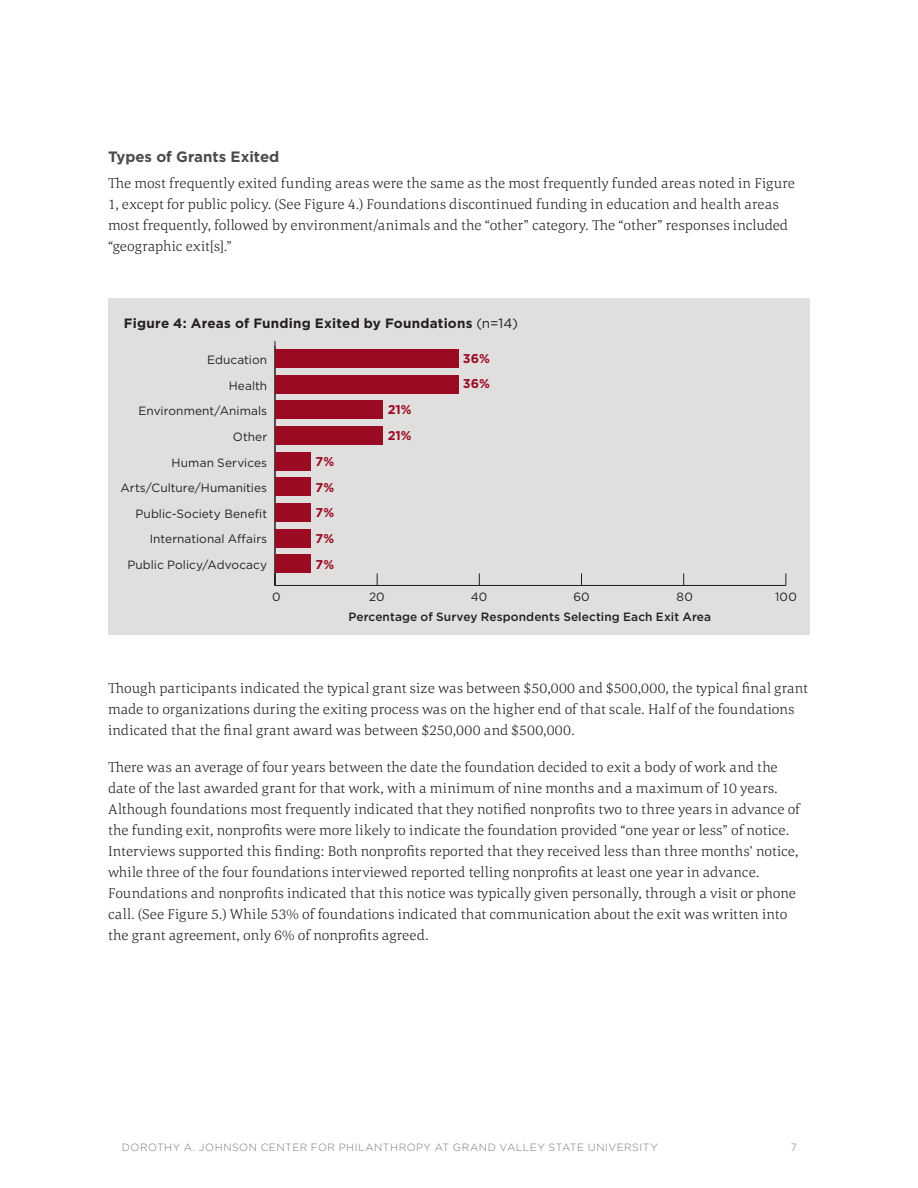
<style>
.page{position:relative;width:918px;height:1188px;background:#fff}
.page>*{position:absolute;margin:0;border:0;box-sizing:border-box;transform-origin:0 0}
.t1{font:700 15px "Gotham";color:#4b4c4d}
.t2{font:300 14.7px/21px "Corda";letter-spacing:.01em;color:#231f20}
.t3{font:700 13.5px "Gotham";letter-spacing:.015em;color:#231f20}
.t4{font:700 12.75px/25.8px "Gotham";letter-spacing:.005em;color:#9a0b23}
.t5{font:12px/25.7px "Gotham";letter-spacing:.005em;color:#231f20;text-align:right}
.t6{font:500 12px "Gotham";letter-spacing:.01em;color:#231f20}
.t7{font:300 10.5px "Gotham";letter-spacing:.045em;color:#797876}
.s1{font-weight:400}
</style>
<div class="page">
<div style="left:108px;top:298px;width:702px;height:337px;background:#e0dfdd"></div>
<hr style="left:275px;top:585px;width:511px;height:1px;background:#231f20">
<svg style="left:377px;top:573px;width:1px;height:12px"></svg>
<svg style="left:479px;top:573px;width:1px;height:12px"></svg>
<svg style="left:581px;top:573px;width:1px;height:12px"></svg>
<svg style="left:683px;top:573px;width:1px;height:12px"></svg>
<svg style="left:785px;top:573px;width:1px;height:12px"></svg>
<hr style="left:275px;top:341px;width:1px;height:244px;background:#231f20">
<div style="left:275px;top:555px;width:36px;height:18px;background:#9a0b23"></div>
<div style="left:275px;top:529px;width:36px;height:18px;background:#9a0b23"></div>
<div style="left:275px;top:503px;width:36px;height:19px;background:#9a0b23"></div>
<div style="left:275px;top:478px;width:36px;height:18px;background:#9a0b23"></div>
<div style="left:275px;top:452px;width:36px;height:18px;background:#9a0b23"></div>
<div style="left:275px;top:426px;width:108px;height:19px;background:#9a0b23"></div>
<div style="left:275px;top:401px;width:108px;height:18px;background:#9a0b23"></div>
<div style="left:275px;top:375px;width:184px;height:18px;background:#9a0b23"></div>
<div style="left:275px;top:349px;width:184px;height:19px;background:#9a0b23"></div>
<p class="t1" style="left:108px;top:148px;width:173px">Types of Grants Exited</p>
<p class="t2" style="left:108px;top:172px;width:688px">The most frequently exited funding areas were the same as the most frequently funded areas noted in Figure 1, except for public policy. (See Figure 4.) Foundations discontinued funding in education and health areas most frequently, followed by environment/animals and the “other” category. The “other” responses included “geographic exit[s].”</p>
<p class="t3" style="left:124px;top:315px;width:395px">Figure 4: Areas of Funding Exited by Foundations <span class="s1">(n=14)</span></p>
<p class="t5" style="left:207px;top:347px;width:61px">Education</p>
<p class="t5" style="left:229px;top:372px;width:40px">Health</p>
<p class="t5" style="left:139px;top:398px;width:130px">Environment/Animals</p>
<p class="t5" style="left:233px;top:424px;width:36px">Other</p>
<p class="t5" style="left:120px;top:449px;width:148px">Human Services<br>Arts/Culture/Humanities</p>
<p class="t5" style="left:136px;top:500px;width:133px">Public-Society Benefit</p>
<p class="t5" style="left:150px;top:526px;width:119px">International Affairs</p>
<p class="t5" style="left:127px;top:552px;width:141px">Public Policy/Advocacy</p>
<p class="t4" style="left:315px;top:448px;width:20px;text-align:justify">7% 7% 7% 7% 7%</p>
<p class="t4" style="left:388px;top:396px;width:26px">21%<br>21%</p>
<p class="t4" style="left:463px;top:345px;width:29px">36%<br>36%</p>
<p class="t5" style="left:272px;top:584px;width:10px">0</p>
<p class="t5" style="left:369px;top:584px;width:17px">20</p>
<p class="t5" style="left:471px;top:584px;width:18px">40</p>
<p class="t5" style="left:573px;top:584px;width:18px">60</p>
<p class="t5" style="left:677px;top:584px;width:18px">80</p>
<p class="t5" style="left:775px;top:584px;width:23px">100</p>
<p class="t6" style="left:348px;top:609px;width:364px">Percentage of Survey Respondents Selecting Each Exit Area</p>
<p class="t2" style="left:108px;top:677px;width:701px">Though participants indicated the typical grant size was between $50,000 and $500,000, the typical final grant made to organizations during the exiting process was on the higher end of that scale. Half of the foundations indicated that the final grant award was between $250,000 and $500,000.</p>
<p class="t2" style="left:108px;top:756px;width:693px">There was an average of four years between the date the foundation decided to exit a body of work and the date of the last awarded grant for that work, with a minimum of nine months and a maximum of 10 years.<br>Although foundations most frequently indicated that they notified nonprofits two to three years in advance of the funding exit, nonprofits were more likely to indicate the foundation provided “one year or less” of notice.<br>Interviews supported this finding: Both nonprofits reported that they received less than three months’ notice, while three of the four foundations interviewed reported telling nonprofits at least one year in advance.<br>Foundations and nonprofits indicated that this notice was typically given personally, through a visit or phone call. (See Figure 5.) While 53% of foundations indicated that communication about the exit was written into the grant agreement, only 6% of nonprofits agreed.</p>
<p class="t7" style="left:122px;top:1141px;width:537px">DOROTHY A. JOHNSON CENTER FOR PHILANTHROPY AT GRAND VALLEY STATE UNIVERSITY</p>
<p class="t7" style="left:791px;top:1141px;width:8px">7</p>
</div>
